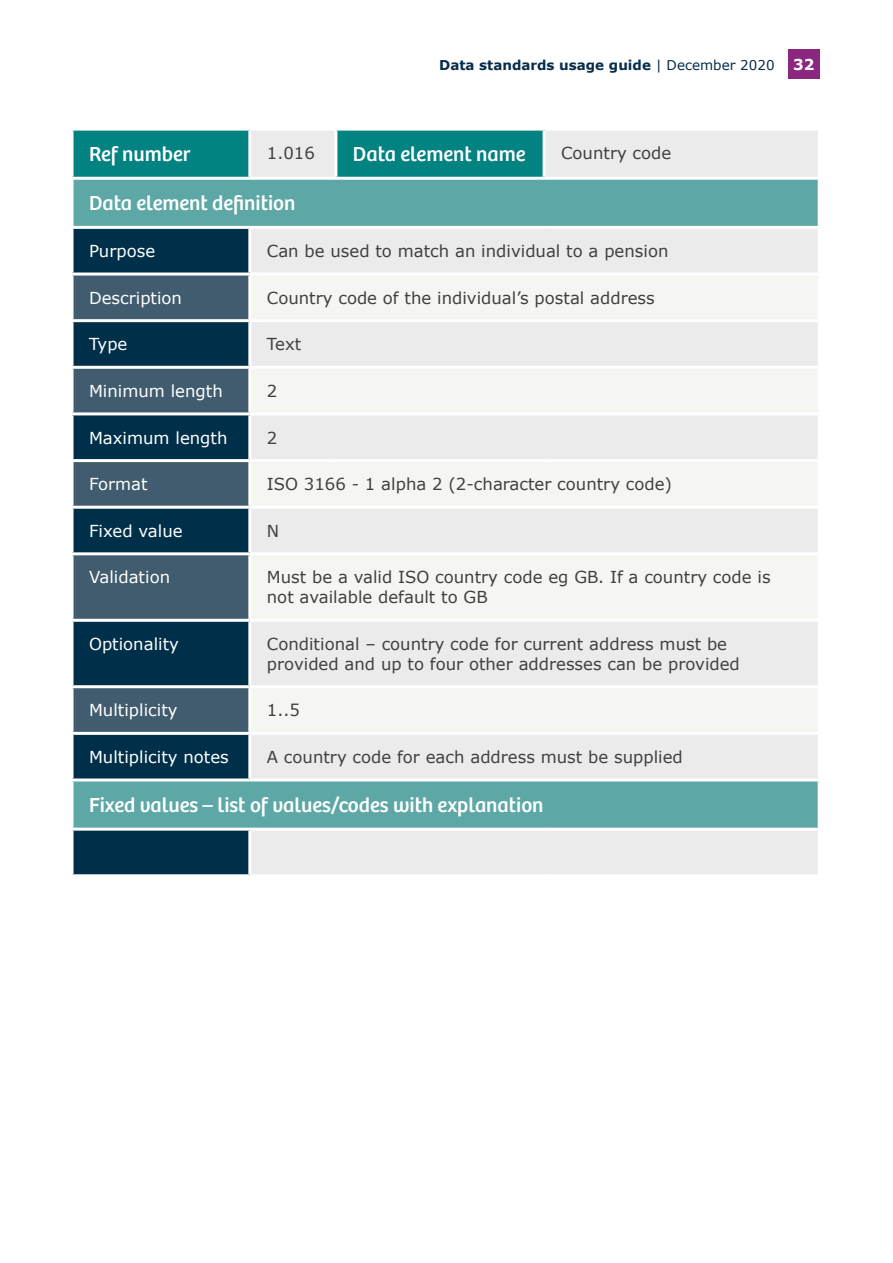
<style>
.page{position:relative;width:893px;height:1263px;background:#fff}
.page>*{position:absolute;margin:0;border:0;box-sizing:border-box;transform-origin:0 0}
.t1{font:21px "Bree";color:#fff}
.t2{font:16.5px/19.8px "Verdana";color:#404041}
.t3{font:16.5px "Verdana";color:#fff}
.t4{font:700 13.5px "Verdana";color:#072d4b}
.s1{font-weight:400}
.s2{font-size:15px;color:#fff}
</style>
<div class="page">
<div style="left:788px;top:49px;width:31px;height:29px;background:#8b277e"></div>
<div style="left:72px;top:129px;width:178px;height:49px;background:#038282"></div>
<div style="left:251px;top:131px;width:567px;height:743px;background:#eaebea"></div>
<div style="left:336px;top:129px;width:208px;height:49px;background:#038282"></div>
<svg style="left:74px;top:180px;width:744px;height:648px;background:#9cc6c5"></svg>
<svg style="left:74px;top:229px;width:176px;height:645px;background:#195062"></svg>
<svg style="left:74px;top:275px;width:174px;height:457px;background:#24495e"></svg>
<svg style="left:251px;top:275px;width:567px;height:457px;fill:#f5f5f2"></svg>
<hr style="left:70px;top:128px;width:180px;height:3px;background:#fff">
<svg style="left:72px;top:131px;width:2px;height:46px"></svg>
<hr style="left:248px;top:131px;width:3px;height:46px;background:#fff">
<hr style="left:336px;top:128px;width:208px;height:3px;background:#fff">
<hr style="left:334px;top:131px;width:3px;height:46px;background:#fff">
<hr style="left:543px;top:131px;width:3px;height:46px;background:#fff">
<hr style="left:70px;top:177px;width:180px;height:3px;background:#fff">
<svg style="left:72px;top:180px;width:2px;height:46px"></svg>
<hr style="left:250px;top:177px;width:86px;height:3px;background:#fff">
<hr style="left:336px;top:177px;width:208px;height:3px;background:#fff">
<hr style="left:544px;top:177px;width:277px;height:3px;background:#fff">
<hr style="left:70px;top:226px;width:180px;height:3px;background:#fff">
<svg style="left:73px;top:229px;width:1px;height:43px"></svg>
<hr style="left:250px;top:226px;width:86px;height:3px;background:#fff">
<hr style="left:248px;top:229px;width:3px;height:43px;background:#fff">
<hr style="left:336px;top:226px;width:208px;height:3px;background:#fff">
<hr style="left:544px;top:226px;width:277px;height:3px;background:#fff">
<hr style="left:70px;top:272px;width:180px;height:3px;background:#fff">
<svg style="left:72px;top:275px;width:2px;height:44px"></svg>
<hr style="left:250px;top:272px;width:86px;height:3px;background:#fff">
<hr style="left:248px;top:275px;width:3px;height:44px;background:#fff">
<hr style="left:336px;top:272px;width:208px;height:3px;background:#fff">
<hr style="left:544px;top:272px;width:277px;height:3px;background:#fff">
<hr style="left:70px;top:319px;width:180px;height:3px;background:#fff">
<svg style="left:72px;top:322px;width:2px;height:44px"></svg>
<hr style="left:250px;top:319px;width:86px;height:3px;background:#fff">
<hr style="left:248px;top:322px;width:3px;height:44px;background:#fff">
<hr style="left:336px;top:319px;width:208px;height:3px;background:#fff">
<hr style="left:544px;top:319px;width:277px;height:3px;background:#fff">
<hr style="left:70px;top:366px;width:180px;height:3px;background:#fff">
<svg style="left:73px;top:369px;width:1px;height:43px"></svg>
<hr style="left:250px;top:366px;width:86px;height:3px;background:#fff">
<hr style="left:248px;top:369px;width:3px;height:43px;background:#fff">
<hr style="left:336px;top:366px;width:208px;height:3px;background:#fff">
<hr style="left:544px;top:366px;width:277px;height:3px;background:#fff">
<hr style="left:70px;top:412px;width:180px;height:3px;background:#fff">
<svg style="left:72px;top:415px;width:2px;height:44px"></svg>
<hr style="left:250px;top:412px;width:86px;height:3px;background:#fff">
<hr style="left:248px;top:415px;width:3px;height:44px;background:#fff">
<hr style="left:336px;top:412px;width:208px;height:3px;background:#fff">
<hr style="left:544px;top:412px;width:277px;height:3px;background:#fff">
<hr style="left:70px;top:459px;width:180px;height:3px;background:#fff">
<svg style="left:72px;top:462px;width:2px;height:44px"></svg>
<hr style="left:250px;top:459px;width:86px;height:3px;background:#fff">
<hr style="left:248px;top:462px;width:3px;height:44px;background:#fff">
<hr style="left:336px;top:459px;width:208px;height:3px;background:#fff">
<hr style="left:544px;top:459px;width:277px;height:3px;background:#fff">
<hr style="left:70px;top:506px;width:180px;height:3px;background:#fff">
<svg style="left:73px;top:509px;width:1px;height:43px"></svg>
<hr style="left:250px;top:506px;width:86px;height:3px;background:#fff">
<hr style="left:248px;top:509px;width:3px;height:43px;background:#fff">
<hr style="left:336px;top:506px;width:208px;height:3px;background:#fff">
<hr style="left:544px;top:506px;width:277px;height:3px;background:#fff">
<hr style="left:70px;top:552px;width:180px;height:3px;background:#fff">
<svg style="left:72px;top:555px;width:2px;height:64px"></svg>
<hr style="left:250px;top:552px;width:86px;height:3px;background:#fff">
<hr style="left:248px;top:555px;width:3px;height:64px;background:#fff">
<hr style="left:336px;top:552px;width:208px;height:3px;background:#fff">
<hr style="left:544px;top:552px;width:277px;height:3px;background:#fff">
<hr style="left:70px;top:619px;width:180px;height:3px;background:#fff">
<svg style="left:73px;top:622px;width:1px;height:63px"></svg>
<hr style="left:250px;top:619px;width:86px;height:3px;background:#fff">
<hr style="left:248px;top:622px;width:3px;height:63px;background:#fff">
<hr style="left:336px;top:619px;width:208px;height:3px;background:#fff">
<hr style="left:544px;top:619px;width:277px;height:3px;background:#fff">
<hr style="left:70px;top:685px;width:180px;height:3px;background:#fff">
<svg style="left:72px;top:688px;width:2px;height:44px"></svg>
<hr style="left:250px;top:685px;width:86px;height:3px;background:#fff">
<hr style="left:248px;top:688px;width:3px;height:44px;background:#fff">
<hr style="left:336px;top:685px;width:208px;height:3px;background:#fff">
<hr style="left:544px;top:685px;width:277px;height:3px;background:#fff">
<hr style="left:70px;top:732px;width:180px;height:3px;background:#fff">
<svg style="left:73px;top:735px;width:1px;height:43px"></svg>
<hr style="left:250px;top:732px;width:86px;height:3px;background:#fff">
<hr style="left:248px;top:735px;width:3px;height:43px;background:#fff">
<hr style="left:336px;top:732px;width:208px;height:3px;background:#fff">
<hr style="left:544px;top:732px;width:277px;height:3px;background:#fff">
<hr style="left:70px;top:778px;width:180px;height:3px;background:#fff">
<svg style="left:72px;top:781px;width:2px;height:47px"></svg>
<hr style="left:250px;top:778px;width:86px;height:3px;background:#fff">
<hr style="left:336px;top:778px;width:208px;height:3px;background:#fff">
<hr style="left:544px;top:778px;width:277px;height:3px;background:#fff">
<hr style="left:70px;top:828px;width:180px;height:3px;background:#fff">
<svg style="left:73px;top:831px;width:1px;height:43px"></svg>
<hr style="left:250px;top:828px;width:86px;height:3px;background:#fff">
<hr style="left:248px;top:831px;width:3px;height:43px;background:#fff">
<hr style="left:336px;top:828px;width:208px;height:3px;background:#fff">
<hr style="left:544px;top:828px;width:277px;height:3px;background:#fff">
<p class="t4" style="left:439px;top:56px;width:377px">Data standards usage guide <span class="s1">| December 2020</span> <span class="s2">32</span></p>
<p class="t1" style="left:89px;top:142px;width:103px">Ref number</p>
<p class="t2" style="left:267px;top:143px;width:49px">1.016</p>
<p class="t1" style="left:353px;top:142px;width:174px">Data element name</p>
<p class="t2" style="left:561px;top:143px;width:112px">Country code</p>
<p class="t1" style="left:89px;top:191px;width:208px">Data element definition</p>
<p class="t3" style="left:89px;top:240px;width:68px">Purpose</p>
<p class="t2" style="left:267px;top:241px;width:403px">Can be used to match an individual to a pension</p>
<p class="t3" style="left:89px;top:287px;width:95px">Description</p>
<p class="t2" style="left:267px;top:288px;width:389px">Country code of the individual’s postal address</p>
<p class="t3" style="left:89px;top:334px;width:40px">Type</p>
<p class="t2" style="left:267px;top:335px;width:36px">Text</p>
<p class="t3" style="left:89px;top:380px;width:135px">Minimum length</p>
<p class="t2" style="left:267px;top:381px;width:12px">2</p>
<p class="t3" style="left:89px;top:427px;width:140px">Maximum length</p>
<p class="t2" style="left:267px;top:428px;width:12px">2</p>
<p class="t3" style="left:89px;top:474px;width:60px">Format</p>
<p class="t2" style="left:267px;top:474px;width:407px">ISO 3166 - 1 alpha 2 (2-character country code)</p>
<p class="t3" style="left:89px;top:520px;width:95px">Fixed value</p>
<p class="t2" style="left:267px;top:521px;width:14px">N</p>
<p class="t3" style="left:89px;top:567px;width:83px">Validation</p>
<p class="t2" style="left:267px;top:568px;width:505px">Must be a valid ISO country code eg GB. If a country code is not available default to GB</p>
<p class="t3" style="left:89px;top:633px;width:91px">Optionality</p>
<p class="t2" style="left:267px;top:634px;width:475px">Conditional – country code for current address must be provided and up to four other addresses can be provided</p>
<p class="t3" style="left:89px;top:700px;width:90px">Multiplicity</p>
<p class="t2" style="left:267px;top:701px;width:34px">1..5</p>
<p class="t3" style="left:89px;top:746px;width:141px">Multiplicity notes</p>
<p class="t2" style="left:267px;top:747px;width:417px">A country code for each address must be supplied</p>
<p class="t1" style="left:89px;top:793px;width:456px">Fixed values – list of values/codes with explanation</p>
</div>
